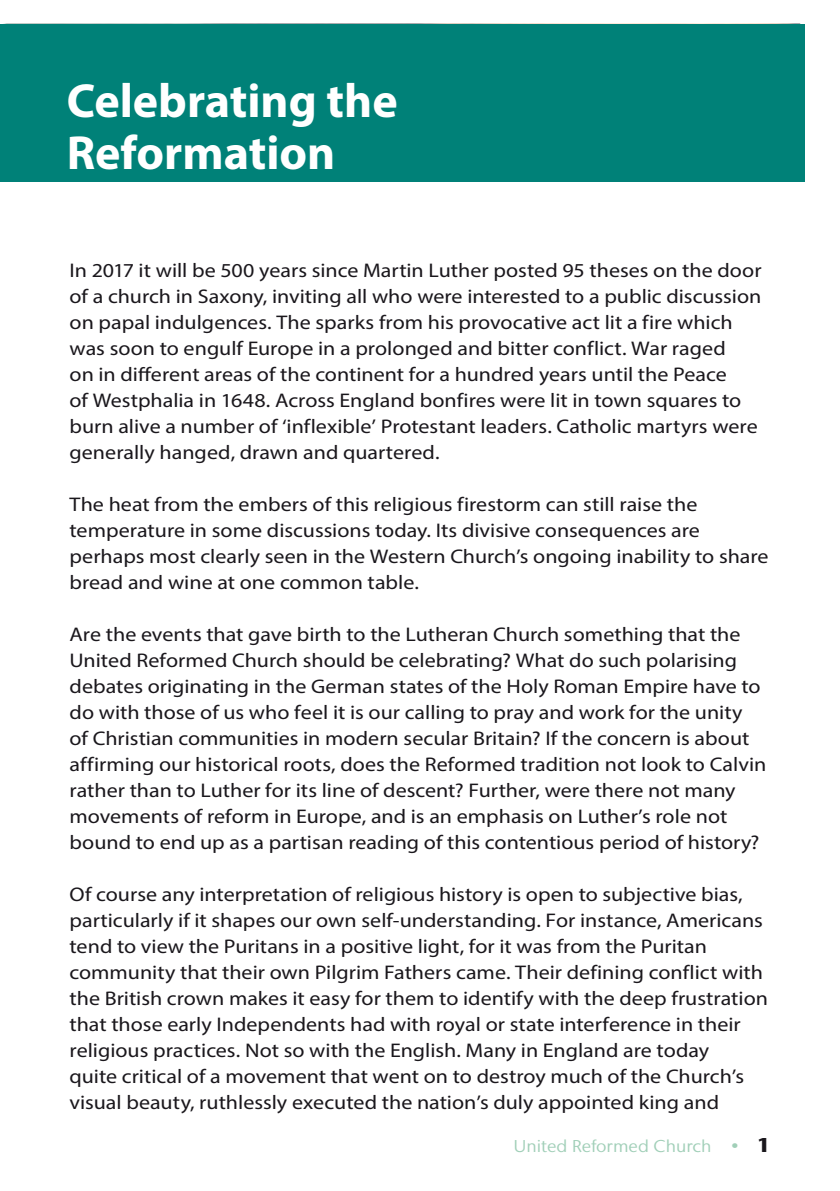
<style>
.page{position:relative;width:840px;height:1191px;background:#fff}
.page>*{position:absolute;margin:0;border:0;box-sizing:border-box;transform-origin:0 0}
.t1{font:700 48px/51.4px "Myriad Pro";color:#fff}
.t2{font:19.8px/26px "Myriad Pro";color:#1a171c;scale:1.11 1}
.t3{font:17.2px "Stone Sans IIITC Std";color:#a1cfb8;scale:1.05 1}
.s1{font-weight:800;font-size:20px;color:#1a171c}
</style>
<div class="page">
<div style="left:0;top:24px;width:804px;height:157px;background:#008178"></div>
<h1 class="t1" style="left:67px;top:74px;width:332px">Celebrating the<br>Reformation</h1>
<p class="t2" style="left:69px;top:257px;width:624px">In 2017 it will be 500 years since Martin Luther posted 95 theses on the door of a church in Saxony, inviting all who were interested to a public discussion on papal indulgences. The sparks from his provocative act lit a fire which was soon to engulf Europe in a prolonged and bitter conflict. War raged<br>on in different areas of the continent for a hundred years until the Peace<br>of Westphalia in 1648. Across England bonfires were lit in town squares to burn alive a number of ‘inflexible’ Protestant leaders. Catholic martyrs were generally hanged, drawn and quartered.</p>
<p class="t2" style="left:69px;top:491px;width:631px">The heat from the embers of this religious firestorm can still raise the temperature in some discussions today. Its divisive consequences are perhaps most clearly seen in the Western Church’s ongoing inability to share bread and wine at one common table.</p>
<p class="t2" style="left:69px;top:621px;width:629px">Are the events that gave birth to the Lutheran Church something that the United Reformed Church should be celebrating? What do such polarising debates originating in the German states of the Holy Roman Empire have to do with those of us who feel it is our calling to pray and work for the unity<br>of Christian communities in modern secular Britain? If the concern is about affirming our historical roots, does the Reformed tradition not look to Calvin rather than to Luther for its line of descent? Further, were there not many movements of reform in Europe, and is an emphasis on Luther’s role not bound to end up as a partisan reading of this contentious period of history?</p>
<p class="t2" style="left:69px;top:881px;width:630px">Of course any interpretation of religious history is open to subjective bias, particularly if it shapes our own self-understanding. For instance, Americans tend to view the Puritans in a positive light, for it was from the Puritan community that their own Pilgrim Fathers came. Their defining conflict with the British crown makes it easy for them to identify with the deep frustration that those early Independents had with royal or state interference in their religious practices. Not so with the English. Many in England are today<br>quite critical of a movement that went on to destroy much of the Church’s visual beauty, ruthlessly executed the nation’s duly appointed king and</p>
<p class="t3" style="left:513px;top:1135px;width:246px">United Reformed Church • <span class="s1">1</span></p>
</div>
